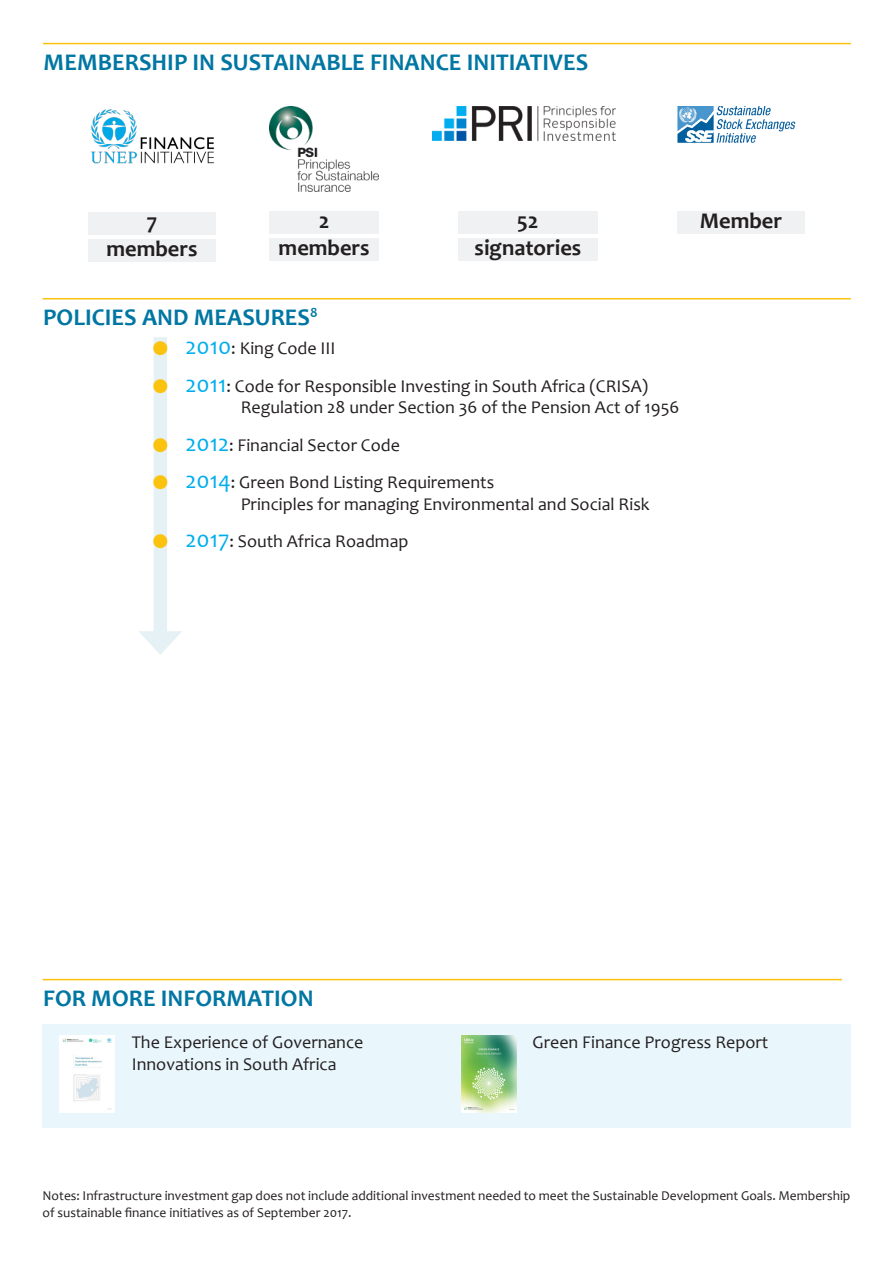
<style>
.page{position:relative;width:893px;height:1263px;background:#fff}
.page>*{position:absolute;margin:0;border:0;box-sizing:border-box;transform-origin:0 0}
.main_titles{font:700 24px "Candara";color:#0076a3}
.member_ship{font:700 22.5px "Candara";color:#231f20}
.publications{font:18px/21.6px "Candara";color:#231f20}
.source{font:13.5px/16.2px "Candara";color:#231f20}
.s1{color:#fbc30d}
.s2{font-size:24px;color:#00aeef}
</style>
<div class="page">
<div style="left:43px;top:1024px;width:807px;height:104px;background:#e9f7fd"></div>
<hr style="left:43px;top:43px;width:808px;height:1px;background:#fbc30d">
<img style="left:60px;top:1035px;width:54px;height:77px">
<img style="left:462px;top:1035px;width:54px;height:77px">
<hr style="left:43px;top:298px;width:808px;height:1px;background:#fbc30d">
<hr style="left:43px;top:979px;width:799px;height:1px;background:#fbc30d">
<div style="left:154px;top:337px;width:13px;height:303px;background:#e6f1f5"></div>
<svg style="left:139px;top:631px;width:43px;height:24px"></svg>
<img style="left:91px;top:109px;width:124px;height:54px">
<img style="left:432px;top:106px;width:183px;height:35px">
<img style="left:677px;top:106px;width:119px;height:37px">
<div style="left:88px;top:212px;width:128px;height:23px;background:#f0f1f2"></div>
<div style="left:88px;top:239px;width:128px;height:23px;background:#f0f1f2"></div>
<img style="left:269px;top:106px;width:110px;height:85px">
<div style="left:269px;top:211px;width:110px;height:23px;background:#f0f1f2"></div>
<div style="left:269px;top:238px;width:110px;height:23px;background:#f0f1f2"></div>
<div style="left:458px;top:211px;width:140px;height:23px;background:#f0f1f2"></div>
<div style="left:458px;top:238px;width:140px;height:23px;background:#f0f1f2"></div>
<div style="left:677px;top:211px;width:128px;height:23px;background:#f0f1f2"></div>
<p class="main_titles" style="left:44px;top:47px;width:546px">MEMBERSHIP IN SUSTAINABLE FINANCE INITIATIVES</p>
<p class="member_ship" style="left:147px;top:207px;width:12px">7</p>
<p class="member_ship" style="left:107px;top:234px;width:93px">members</p>
<p class="member_ship" style="left:319px;top:206px;width:12px">2</p>
<p class="member_ship" style="left:279px;top:233px;width:93px">members</p>
<p class="main_titles" style="left:43px;top:302px;width:276px">POLICIES AND MEASURES<sup>8</sup></p>
<p class="member_ship" style="left:517px;top:206px;width:23px">52</p>
<p class="member_ship" style="left:475px;top:233px;width:108px">signatories</p>
<p class="publications" style="left:151px;top:338px;width:186px"><span class="s1">●</span> <span class="s2">2010</span>: King Code III</p>
<p class="publications" style="left:241px;top:375px;width:440px;text-indent:-89px"><span class="s1">●</span> <span class="s2">2011</span>: Code for Responsible Investing in South Africa (CRISA)<br>Regulation 28 under Section 36 of the Pension Act of 1956</p>
<p class="publications" style="left:151px;top:434px;width:250px"><span class="s1">●</span> <span class="s2">2012</span>: Financial Sector Code</p>
<p class="publications" style="left:241px;top:471px;width:411px;text-indent:-89px"><span class="s1">●</span> <span class="s2">2014</span>: Green Bond Listing Requirements<br>Principles for managing Environmental and Social Risk</p>
<p class="publications" style="left:151px;top:530px;width:259px"><span class="s1">●</span> <span class="s2">2017</span>: South Africa Roadmap</p>
<p class="member_ship" style="left:700px;top:206px;width:84px">Member</p>
<p class="main_titles" style="left:43px;top:983px;width:272px">FOR MORE INFORMATION</p>
<p class="publications" style="left:132px;top:1031px;width:233px">The Experience of Governance<br>Innovations in South Africa</p>
<p class="publications" style="left:533px;top:1031px;width:237px">Green Finance Progress Report</p>
<p class="source" style="left:43px;top:1188px;width:809px">Notes: Infrastructure investment gap does not include additional investment needed to meet the Sustainable Development Goals. Membership of sustainable finance initiatives as of September 2017.</p>
</div>
